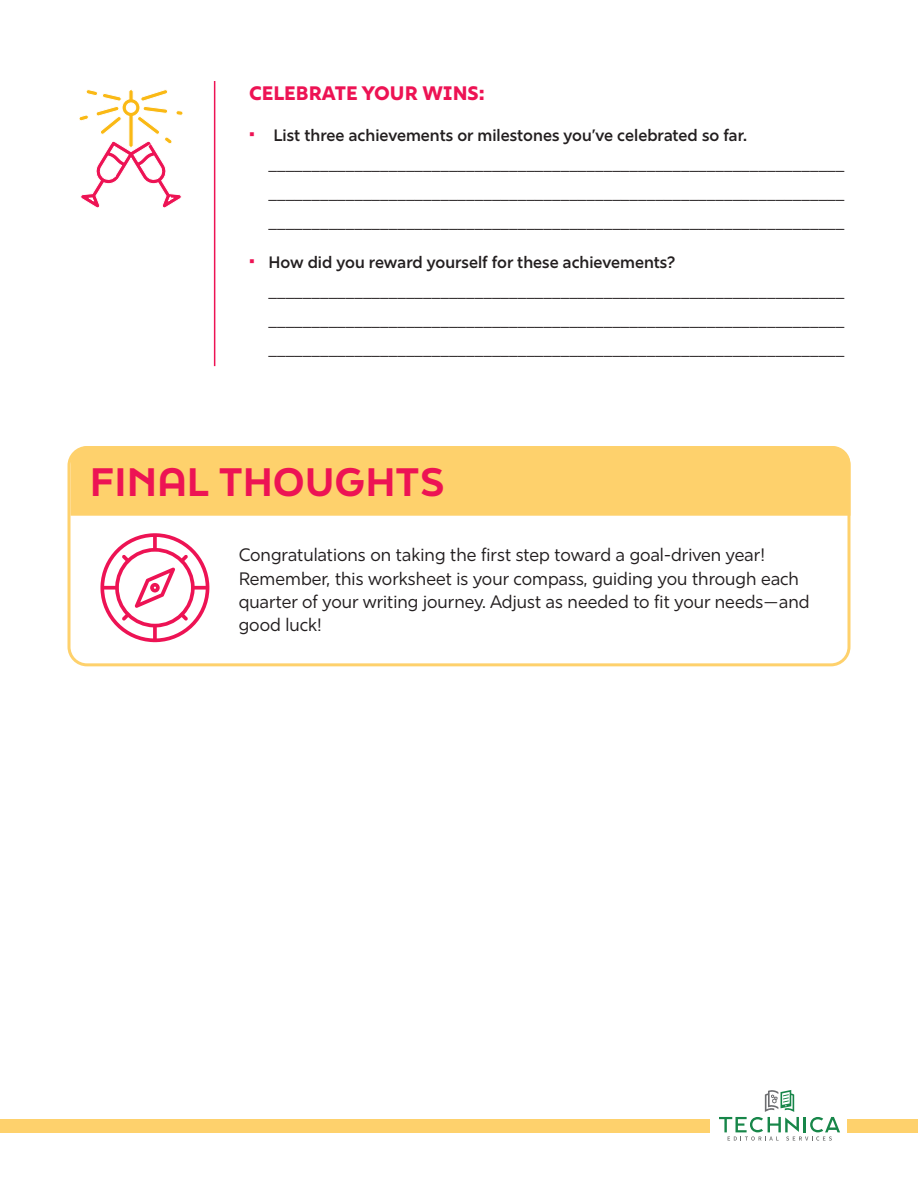
<style>
.page{position:relative;width:918px;height:1188px;background:#fff}
.page>*{position:absolute;margin:0;border:0;box-sizing:border-box;transform-origin:0 0}
.t1{font:800 37.5px "Final Six";letter-spacing:.025em;color:#ed1354}
.t2{font:800 19.5px "Rig Sans";color:#ed1354}
.t3{font:18px/23.2px "Rig Sans";color:#231f20}
.t4{font:16.5px/28.8px "Rig Sans";color:#231f20}
.s1{font-size:19.5px;color:#ed1354}
.s2{font-weight:600}
</style>
<div class="page">
<div style="left:0;top:1119px;width:710px;height:14px;background:#fed16c"></div>
<div style="left:848px;top:1119px;width:70px;height:14px;background:#fed16c"></div>
<svg style="left:719px;top:1090px;width:121px;height:51px"></svg>
<hr style="left:214px;top:81px;width:1px;height:285px;background:#ed1354">
<svg style="left:79px;top:89px;width:104px;height:119px"></svg>
<div style="left:68px;top:446px;width:782px;height:220px;border:3px solid #fed16c;border-radius:18px"></div>
<div style="left:70px;top:446px;width:780px;height:70px;background:#fed16c"></div>
<svg style="left:100px;top:533px;width:109px;height:109px"></svg>
<p class="t2" style="left:249px;top:81px;width:237px">CELEBRATE YOUR WINS:</p>
<p class="t4" style="left:269px;top:121px;width:577px;text-indent:-20px"><span class="s1">•</span> <span class="s2">List three achievements or milestones you’ve celebrated so far. </span>___________________________________________________________________ ___________________________________________________________________ ___________________________________________________________________</p>
<p class="t4" style="left:268px;top:248px;width:577px;text-indent:-20px"><span class="s1">•</span> <span class="s2">How did you reward yourself for these achievements? </span>___________________________________________________________________ ___________________________________________________________________ ___________________________________________________________________</p>
<h1 class="t1" style="left:90px;top:455px;width:356px">FINAL THOUGHTS</h1>
<p class="t3" style="left:239px;top:544px;width:572px">Congratulations on taking the first step toward a goal-driven year!<br>Remember, this worksheet is your compass, guiding you through each quarter of your writing journey. Adjust as needed to fit your needs—and good luck!</p>
</div>
